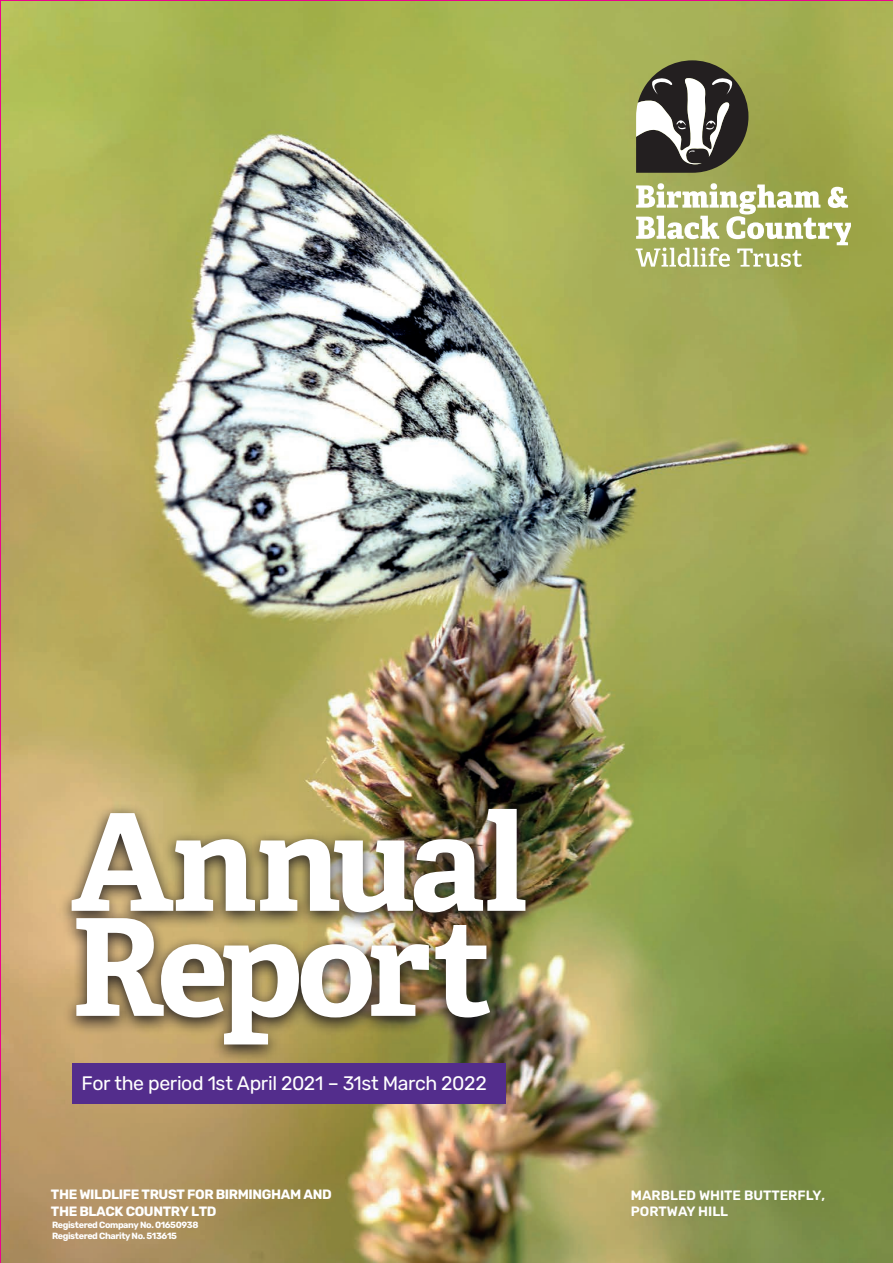
<style>
.page{position:relative;width:893px;height:1263px;background:#fff}
.page>*{position:absolute;margin:0;border:0;box-sizing:border-box;transform-origin:0 0}
.t1{font:700 135px/105px "Adelle";letter-spacing:-.045em;color:#fff}
.t2{font:300 19.5px "Rubik";letter-spacing:-.02em;color:#fff}
.t3{font:700 13.5px/16.2px "Rubik";letter-spacing:-.03em;color:#fff}
.t4{font:300 13.5px/16.2px "Rubik";color:#fff}
.t5{font:700 9px/10.8px "Rubik";letter-spacing:-.045em;color:#fff}
.s1{font-weight:700}
</style>
<div class="page">
<img style="left:2px;top:1px;width:891px;height:1262px">
<svg style="left:636px;top:60px;width:112px;height:113px"></svg>
<svg style="left:635px;top:183px;width:215px;height:84px"></svg>
<img style="left:58px;top:799px;width:481px;height:264px">
<div style="left:73px;top:1063px;width:433px;height:40px;background:#532d8c"></div>
<h1 class="t1" style="left:71px;top:811px;width:457px">Annual<br>Report</h1>
<h2 class="t2" style="left:81px;top:1072px;width:407px">For the period 1st April 2021 – 31st March 2022</h2>
<h3 class="t3" style="left:51px;top:1187px;width:282px">THE WILDLIFE TRUST FOR BIRMINGHAM AND<br>THE BLACK COUNTRY LTD</h3>
<p class="t5" style="left:52px;top:1220px;width:148px">Registered Company No. 01650938<br>Registered Charity No. 513615</p>
<h3 class="t4" style="left:631px;top:1188px;width:196px"><span class="s1">M</span>ARBLED WHITE BUTTERFLY,<br>PORTWAY HILL</h3>
</div>
